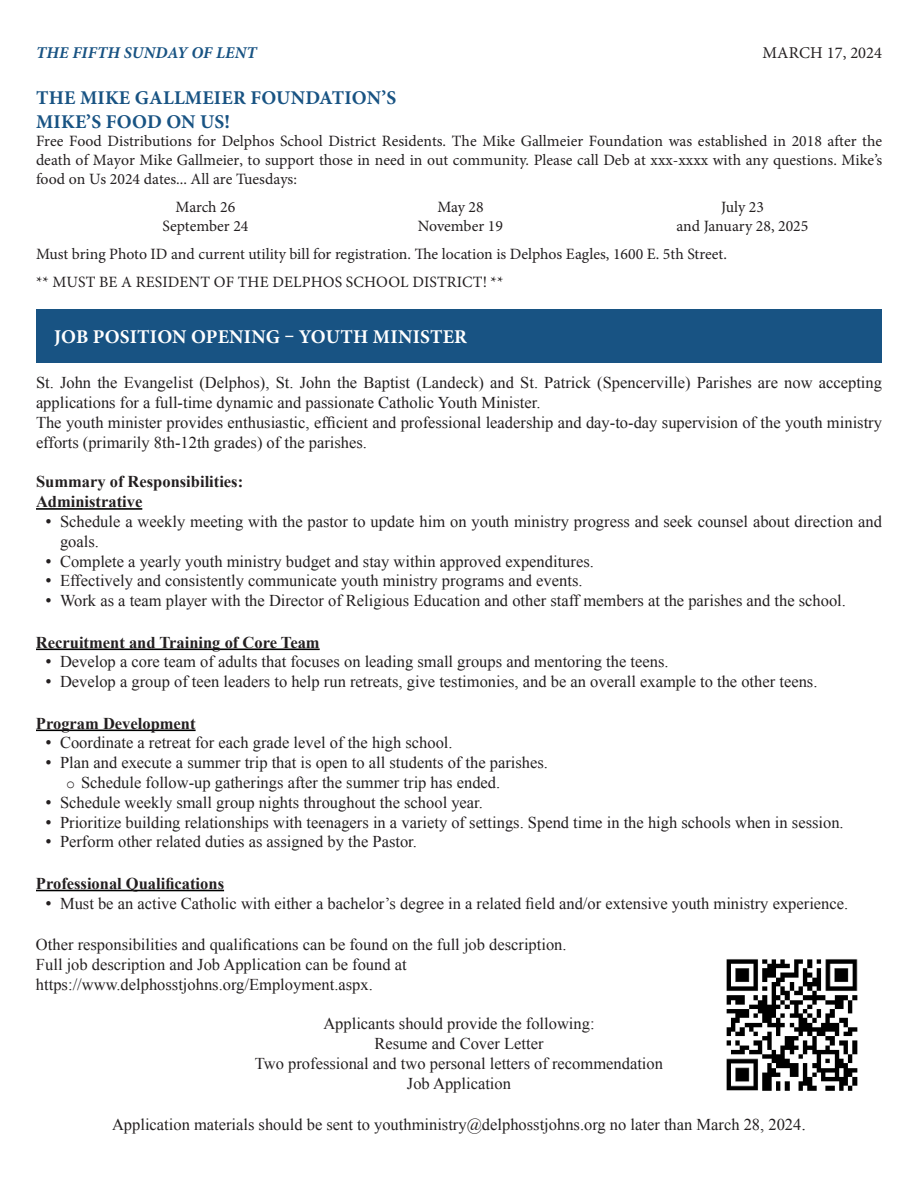
<style>
.page{position:relative;width:918px;height:1188px;background:#fff}
.page>*{position:absolute;margin:0;border:0;box-sizing:border-box;transform-origin:0 0}
.Date{font:700 19.5px "Minion Pro";letter-spacing:.01em;color:#185383}
.t1{font:700 19.5px "Minion Pro";letter-spacing:.01em;color:#fff}
.t2{font:16.5px/19.8px "Times New Roman";color:#231f20}
.t3{font:700 16.5px "Times New Roman";color:#231f20}
.t4{font:italic 700 16.5px "Minion Pro";letter-spacing:.01em;color:#185383}
.t5{font:16.5px "Minion Pro";letter-spacing:.005em;color:#231f20}
.Date-2{font:15.75px/18.9px "Minion Pro";color:#231f20;text-align:justify}
.s1{font-family:"Courier New";font-size:15px}
.s2{font-size:18px}
</style>
<div class="page">
<hr style="left:36px;top:508px;width:106px;height:2px;background:#000">
<hr style="left:36px;top:649px;width:284px;height:1px;background:#000">
<hr style="left:36px;top:730px;width:160px;height:1px;background:#000">
<hr style="left:36px;top:890px;width:188px;height:1px;background:#000">
<div style="left:36px;top:309px;width:846px;height:54px;background:#185383"></div>
<img style="left:726px;top:959px;width:132px;height:132px">
<p class="t4" style="left:36px;top:41px;width:222px">THE FIFTH SUNDAY OF LENT</p>
<p class="t5" style="left:762px;top:42px;width:121px">MARCH 17, 2024</p>
<p class="Date" style="left:36px;top:84px;width:362px">THE MIKE GALLMEIER FOUNDATION’S</p>
<p class="Date" style="left:36px;top:108px;width:196px">MIKE’S FOOD ON US!</p>
<p class="Date-2" style="left:36px;top:132px;width:848px">Free Food Distributions for Delphos School District Residents. The Mike Gallmeier Foundation was established in 2018 after the death of Mayor Mike Gallmeier, to support those in need in out community. Please call Deb at xxx-xxxx with any questions. Mike’s food on Us 2024 dates... All are Tuesdays:</p>
<p class="Date-2" style="left:176px;top:198px;width:61px">March 26</p>
<p class="Date-2" style="left:437px;top:198px;width:48px">May 28</p>
<p class="Date-2" style="left:721px;top:198px;width:44px">July 23</p>
<p class="Date-2" style="left:163px;top:217px;width:87px">September 24</p>
<p class="Date-2" style="left:418px;top:217px;width:87px">November 19</p>
<p class="Date-2" style="left:677px;top:217px;width:133px">and January 28, 2025</p>
<p class="Date-2" style="left:36px;top:245px;width:693px">Must bring Photo ID and current utility bill for registration. The location is Delphos Eagles, 1600 E. 5th Street.</p>
<p class="Date-2" style="left:36px;top:272px;width:469px">** MUST BE A RESIDENT OF THE DELPHOS SCHOOL DISTRICT! **</p>
<p class="t1" style="left:54px;top:323px;width:415px">JOB POSITION OPENING – YOUTH MINISTER</p>
<p class="t2" style="left:36px;top:373px;width:848px">St. John the Evangelist (Delphos), St. John the Baptist (Landeck) and St. Patrick (Spencerville) Parishes are now accepting applications for a full-time dynamic and passionate Catholic Youth Minister.</p>
<p class="t2" style="left:36px;top:412px;width:848px">The youth minister provides enthusiastic, efficient and professional leadership and day-to-day supervision of the youth ministry efforts (primarily 8th-12th grades) of the parishes.</p>
<p class="t3" style="left:36px;top:470px;width:209px">Summary of Responsibilities:</p>
<p class="t3" style="left:36px;top:490px;width:108px">Administrative</p>
<p class="t2" style="left:60px;top:511px;width:824px;text-indent:-15px">• Schedule a weekly meeting with the pastor to update him on youth ministry progress and seek counsel about direction and goals.</p>
<p class="t2" style="left:45px;top:551px;width:550px">• Complete a yearly youth ministry budget and stay within approved expenditures.</p>
<p class="t2" style="left:45px;top:571px;width:539px">• Effectively and consistently communicate youth ministry programs and events.</p>
<p class="t2" style="left:45px;top:590px;width:803px">• Work as a team player with the Director of Religious Education and other staff members at the parishes and the school.</p>
<p class="t3" style="left:36px;top:631px;width:285px">Recruitment and Training of Core Team</p>
<p class="t2" style="left:45px;top:652px;width:625px">• Develop a core team of adults that focuses on leading small groups and mentoring the teens.</p>
<p class="t2" style="left:45px;top:671px;width:774px">• Develop a group of teen leaders to help run retreats, give testimonies, and be an overall example to the other teens.</p>
<p class="t3" style="left:36px;top:712px;width:161px">Program Development</p>
<p class="t2" style="left:45px;top:733px;width:409px">• Coordinate a retreat for each grade level of the high school.</p>
<p class="t2" style="left:45px;top:752px;width:505px">• Plan and execute a summer trip that is open to all students of the parishes.</p>
<p class="t2" style="left:66px;top:772px;width:436px"><span class="s1">o</span> Schedule follow-up gatherings after the summer trip has ended.</p>
<p class="t2" style="left:45px;top:792px;width:439px">• Schedule weekly small group nights throughout the school year.</p>
<p class="t2" style="left:45px;top:812px;width:800px">• Prioritize building relationships with teenagers in a variety of settings. Spend time in the high schools when in session.</p>
<p class="t2" style="left:45px;top:832px;width:373px">• Perform other related duties as assigned by the Pastor.</p>
<p class="t3" style="left:36px;top:872px;width:190px">Professional Qualifications</p>
<p class="t2" style="left:45px;top:893px;width:805px">• Must be an active Catholic with either a bachelor’s degree in a related field and/or extensive youth ministry experience.</p>
<p class="t2" style="left:36px;top:934px;width:532px">Other responsibilities and qualifications can be found on the full job description.</p>
<p class="t2" style="left:36px;top:954px;width:372px">Full job description and Job Application can be found at</p>
<p class="t2" style="left:36px;top:974px;width:338px">https://www.delphosstjohns.org/Employment.aspx.</p>
<p class="t2" style="left:323px;top:1013px;width:273px">Applicants should provide the following:</p>
<p class="t2" style="left:374px;top:1033px;width:171px">Resume and Cover Letter</p>
<p class="t2" style="left:255px;top:1053px;width:410px">Two professional and two personal letters of recommendation</p>
<p class="t2" style="left:407px;top:1073px;width:106px">Job Application</p>
<p class="t2" style="left:112px;top:1114px;width:695px">Application materials should be sent to youthministry@delphosstjohns.org no later than March 28, 2024<span class="s2">.</span></p>
</div>
